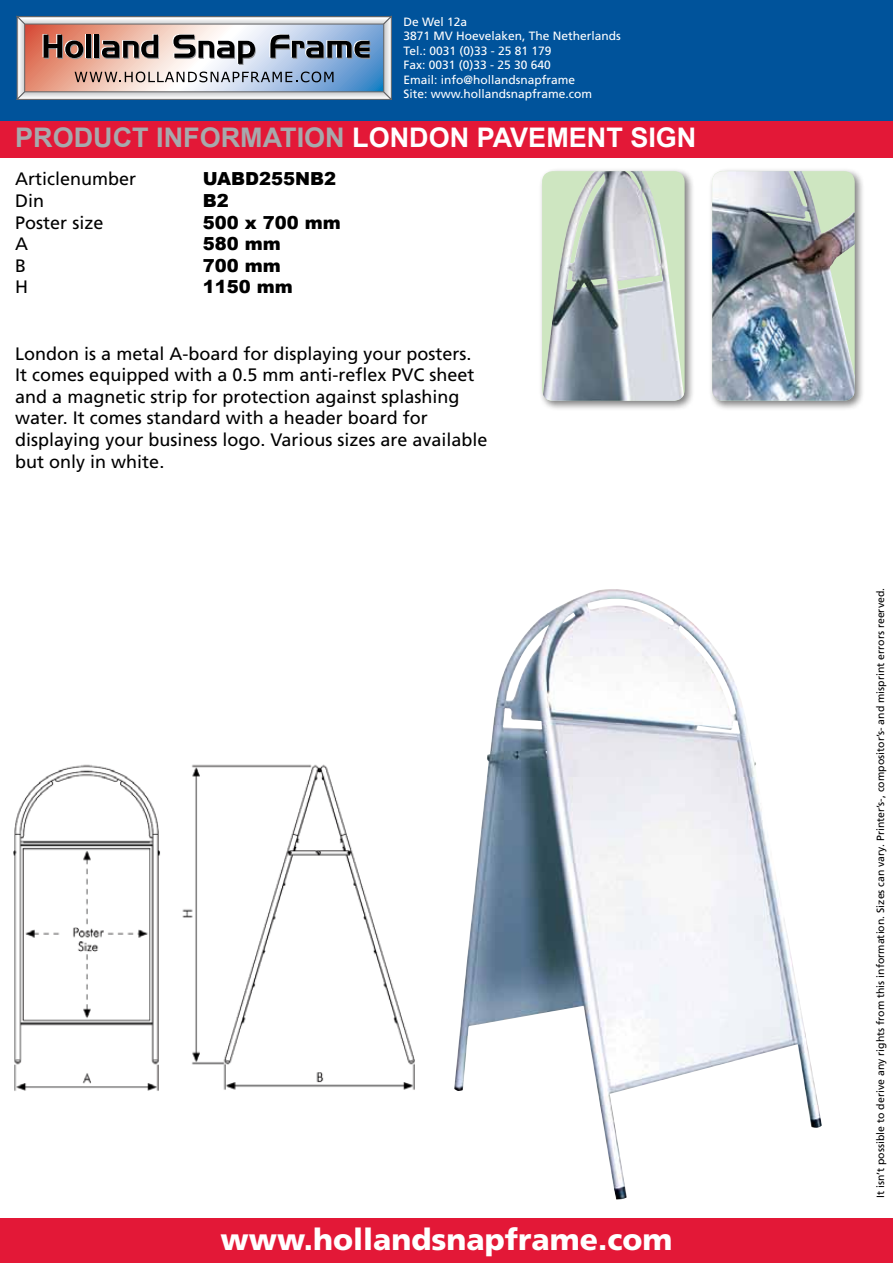
<style>
.page{position:relative;width:893px;height:1263px;background:#fff}
.page>*{position:absolute;margin:0;border:0;box-sizing:border-box;transform-origin:0 0}
.t1{font:900 30px "Frutiger";color:#fff}
.t2{font:700 27px "Arial";color:#a7a9ac}
.t3{font:18px/21.6px "Frutiger";color:#000}
.t4{font:900 18px "Arial";color:#000}
.t5{font:12px/14.4px "Frutiger";color:#fff}
.t6{font:10.5px "Frutiger";color:#000}
.s1{color:#fff}
</style>
<div class="page">
<img style="left:13px;top:764px;width:402px;height:327px">
<div style="left:1px;top:54px;width:892px;height:104px;background:#e31837"></div>
<div style="left:708px;top:167px;width:157px;height:244px;background:#000;opacity:.5"></div>
<img style="left:712px;top:171px;width:143px;height:230px">
<div style="left:538px;top:167px;width:157px;height:244px;background:#000;opacity:.5"></div>
<img style="left:543px;top:171px;width:141px;height:230px">
<div style="left:1px;top:0;width:892px;height:120px;background:#00539b"></div>
<svg style="left:17px;top:16px;width:375px;height:84px"></svg>
<div style="left:0;top:1218px;width:893px;height:45px;background:#e31837"></div>
<img style="left:454px;top:589px;width:368px;height:610px">
<p class="t5" style="left:404px;top:14px;width:219px">De Wel 12a<br>3871 MV Hoevelaken, The Netherlands<br>Tel.: 0031 (0)33 - 25 81 179<br>Fax: 0031 (0)33 - 25 30 640<br>Email: info@hollandsnapframe<br>Site: www.hollandsnapframe.com</p>
<h2 class="t2" style="left:15px;top:120px;width:682px">PRODUCT INFORMATION <span class="s1">LONDON PAVEMENT SIGN</span></h2>
<p class="t3" style="left:15px;top:168px;width:123px">Articlenumber</p>
<p class="t4" style="left:203px;top:169px;width:135px">UABD255NB2</p>
<p class="t3" style="left:15px;top:190px;width:30px">Din</p>
<p class="t4" style="left:203px;top:191px;width:28px">B2</p>
<p class="t3" style="left:15px;top:211px;width:90px">Poster size</p>
<p class="t4" style="left:203px;top:212px;width:140px">500 x 700 mm</p>
<p class="t3" style="left:15px;top:233px;width:14px">A</p>
<p class="t4" style="left:203px;top:234px;width:80px">580 mm</p>
<p class="t3" style="left:15px;top:255px;width:12px">B</p>
<p class="t4" style="left:203px;top:255px;width:80px">700 mm</p>
<p class="t3" style="left:15px;top:276px;width:14px">H</p>
<p class="t4" style="left:203px;top:277px;width:92px">1150 mm</p>
<p class="t3" style="left:15px;top:342px;width:474px">London is a metal A-board for displaying your posters.<br>It comes equipped with a 0.5 mm anti-reflex PVC sheet and a magnetic strip for protection against splashing water. It comes standard with a header board for displaying your business logo. Various sizes are available but only in white.</p>
<h1 class="t1" style="left:221px;top:1222px;width:453px">www.hollandsnapframe.com</h1>
<p class="t6" style="left:874px;top:1198px;width:611px;rotate:-90deg">It isn’t possible to derive any rights from this information. Sizes can vary. Printer’s-, compositor’s- and misprint errors reerved.</p>
</div>
